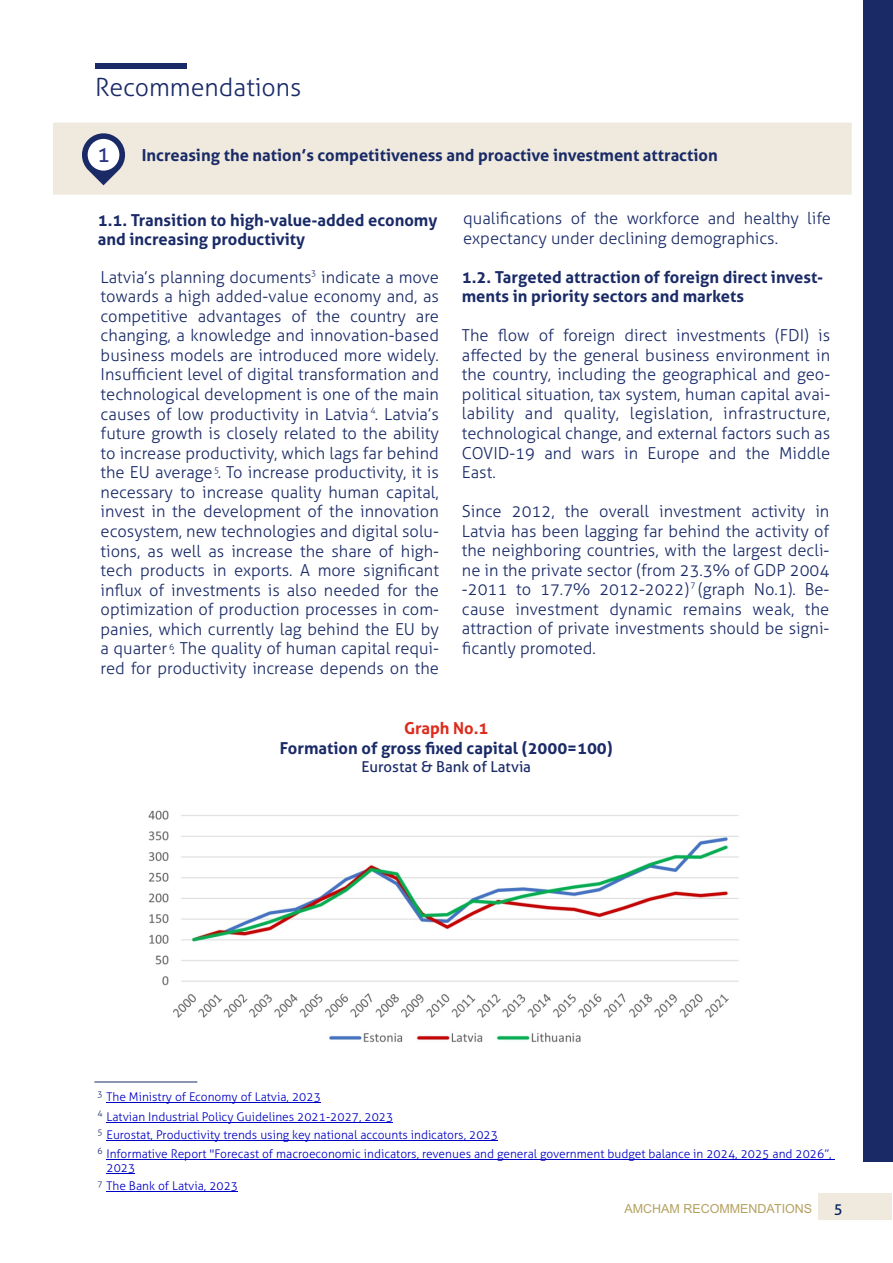
<style>
.page{position:relative;width:893px;height:1263px;background:#fff}
.page>*{position:absolute;margin:0;border:0;box-sizing:border-box;transform-origin:0 0}
.t1{font:300 24.9px "Aller";color:#192a67}
.t2{font:21.6px "Aller";color:#283583}
.t3{font:700 21.3px "Arial";color:#283583}
.t4{font:300 16.5px/19.5px "Aller";color:#192a67;text-align:justify}
.t5{font:700 16.5px/19.5px "Aller";color:#192a67}
.t6{font:700 16.5px "Aller";color:#dd2b1c}
.t7{font:15px "Aller";color:#192a67}
.t8{font:15px "Aller";color:#00205b}
.t9{font:12.45px "Arial";color:#b5a160}
.t10{font:300 12px/19.6px "Aller";color:#0000c4}
.t11{font:300 8.55px "Aller";color:#192a67}
</style>
<div class="page">
<div style="left:53px;top:122px;width:799px;height:73px;background:#efeadd"></div>
<div style="left:818px;top:1193px;width:74px;height:26px;background:#efeadd"></div>
<div style="left:95px;top:63px;width:92px;height:5px;background:#192a67"></div>
<svg style="left:80px;top:131px;width:47px;height:54px;background:#9297aa"></svg>
<div style="left:88px;top:139px;width:31px;height:32px;background:#fff;border-radius:50%"></div>
<div style="left:863px;top:0;width:29px;height:1162px;background:#192a67"></div>
<hr style="left:94px;top:1081px;width:103px;height:1px;background:#192a67">
<hr style="left:107px;top:1102px;width:214px;height:1px;background:#0000c4">
<hr style="left:107px;top:1122px;width:286px;height:1px;background:#0000c4">
<hr style="left:107px;top:1140px;width:391px;height:1px;background:#0000c4">
<hr style="left:107px;top:1159px;width:728px;height:1px;background:#0000c4">
<svg style="left:107px;top:1173px;width:28px;height:1px"></svg>
<hr style="left:107px;top:1191px;width:131px;height:1px;background:#0000c4">
<img style="left:148px;top:810px;width:591px;height:233px">
<h1 class="t1" style="left:95px;top:78px;width:208px">Recommendations</h1>
<p class="t3" style="left:95px;top:147px;width:19px">1.</p>
<h2 class="t2" style="left:97px;top:146px;width:14px">1</h2>
<p class="t5" style="left:142px;top:147px;width:577px">Increasing the nation’s competitiveness and proactive investment attraction</p>
<p class="t5" style="left:98px;top:212px;width:341px">1.1. Transition to high-value-added economy and increasing productivity</p>
<p class="t11" style="left:311px;top:269px;width:7px">3</p>
<p class="t4" style="left:101px;top:269px;width:340px">Latvia’s planning documents indicate a move towards a high added-value economy and, as competitive advantages of the country are changing, a knowledge and innovation-based business models are introduced more widely.<br>Insufficient level of digital transformation and technological development is one of the main causes of low productivity in Latvia . Latvia’s future growth is closely related to the ability to increase productivity, which lags far behind the EU average . To increase productivity, it is necessary to increase quality human capital, invest in the development of the innovation ecosystem, new technologies and digital solu&shy;tions, as well as increase the share of high&shy;tech products in exports. A more significant influx of investments is also needed for the optimization of production processes in com&shy;panies, which currently lag behind the EU by a quarter . The quality of human capital requi&shy;red for productivity increase depends on the</p>
<p class="t11" style="left:370px;top:406px;width:7px">4</p>
<p class="t11" style="left:214px;top:466px;width:7px">5</p>
<p class="t11" style="left:169px;top:644px;width:7px">6</p>
<p class="t4" style="left:463px;top:210px;width:369px">qualifications of the workforce and healthy life expectancy under declining demographics.</p>
<p class="t5" style="left:462px;top:269px;width:363px">1.2. Targeted attraction of foreign direct invest&shy;ments in priority sectors and markets</p>
<p class="t4" style="left:462px;top:327px;width:370px">The flow of foreign direct investments (FDI) is affected by the general business environment in the country, including the geographical and geo&shy;political situation, tax system, human capital avai&shy;lability and quality, legislation, infrastructure, technological change, and external factors such as COVID-19 and wars in Europe and the Middle East.</p>
<p class="t4" style="left:462px;top:503px;width:369px">Since 2012, the overall investment activity in Latvia has been lagging far behind the activity of the neighboring countries, with the largest decli&shy;ne in the private sector (from 23.3% of GDP 2004 -2011 to 17.7% 2012-2022) (graph No.1). Be&shy;cause investment dynamic remains weak, the attraction of private investments should be signi&shy;ficantly promoted.</p>
<p class="t11" style="left:691px;top:581px;width:7px">7</p>
<p class="t6" style="left:404px;top:722px;width:86px">Graph No.1</p>
<p class="t5" style="left:280px;top:740px;width:334px">Formation of gross fixed capital (2000=100)</p>
<p class="t7" style="left:362px;top:761px;width:171px">Eurostat &amp; Bank of Latvia</p>
<p class="t11" style="left:98px;top:1090px;width:7px">3</p>
<p class="t10" style="left:107px;top:1088px;width:288px">The Ministry of Economy of Latvia, 2023<br>Latvian Industrial Policy Guidelines 2021-2027, 2023</p>
<p class="t10" style="left:107px;top:1126px;width:727px;line-height:18.9px">Eurostat, Productivity trends using key national accounts indicators, 2023<br>Informative Report "Forecast of macroeconomic indicators, revenues and general government budget balance in 2024, 2025 and 2026”,</p>
<p class="t10" style="left:107px;top:1160px;width:133px;line-height:17.5px">2023<br>The Bank of Latvia, 2023</p>
<p class="t11" style="left:98px;top:1109px;width:7px">4</p>
<p class="t11" style="left:98px;top:1148px;width:7px">6</p>
<p class="t11" style="left:98px;top:1129px;width:7px">5</p>
<p class="t11" style="left:98px;top:1181px;width:7px">7</p>
<p class="t9" style="left:624px;top:1204px;width:189px">AMCHAM RECOMMENDATIONS</p>
<p class="t8" style="left:834px;top:1203px;width:10px">5</p>
</div>
